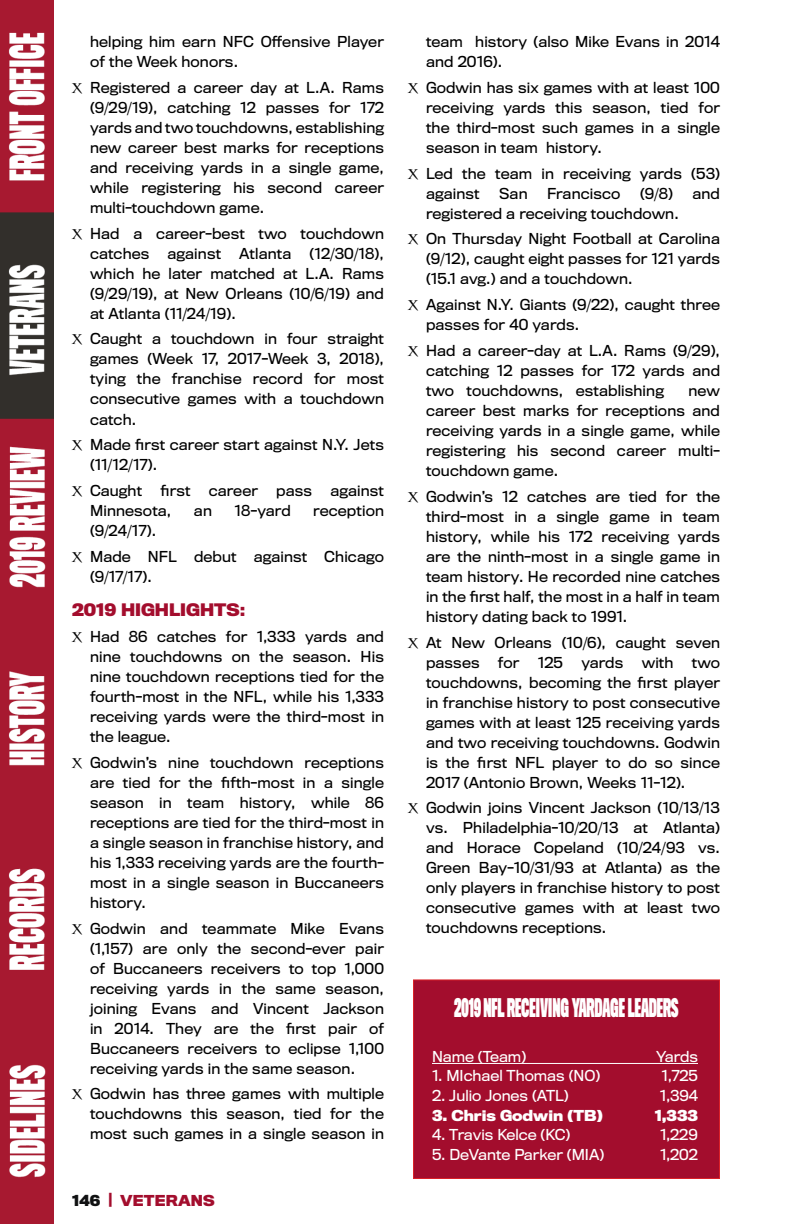
<style>
.page{position:relative;width:792px;height:1224px;background:#fff}
.page>*{position:absolute;margin:0;border:0;box-sizing:border-box;transform-origin:0 0}
.Draft_Pick_Player_Na{font:800 20px "TB Vibrance";letter-spacing:-.02em;color:#fff}
.Player_headers{font:700 16px "Titling Gothic FB";color:#a30d2d}
.t1{font:14px/20px "Titling Gothic FB";letter-spacing:.01em;color:#000;text-align:justify}
.Draft_Pick_Player_Na-2{font:14px "Titling Gothic FB";color:#fff}
.Draft_Pick_Player_Na-3{font:700 14px "Titling Gothic FB";color:#fff}
.t2{font:700 14px "Titling Gothic FB";letter-spacing:.01em;color:#a30d2d}
.s1{font-family:"Charlemagne Std";font-weight:700}
.s2{color:#101112}
</style>
<div class="page">
<div style="left:414px;top:980px;width:306px;height:198px;background:#a30d2d"></div>
<hr style="left:432px;top:1063px;width:266px;height:1px;background:#fff">
<div style="left:413px;top:979px;width:307px;height:200px;border:1px solid #da2128"></div>
<img style="left:0;top:0;width:54px;height:1224px">
<p class="t1" style="left:90px;top:32px;width:295px">helping him earn NFC Offensive Player of the Week honors.</p>
<p class="t1" style="left:90px;top:77px;width:296px;text-indent:-18px"><span class="s1">X</span> Registered a career day at L.A. Rams (9/29/19), catching 12 passes for 172 yards and two touchdowns, establishing new career best marks for receptions and receiving yards in a single game, while registering his second career multi-touchdown game.</p>
<p class="t1" style="left:90px;top:223px;width:296px;text-indent:-18px"><span class="s1">X</span> Had a career-best two touchdown catches</p>
<p class="t1" style="left:90px;top:243px;width:296px;text-indent:219px">(12/30/18), which he later matched at L.A. Rams (9/29/19), at New Orleans (10/6/19) and at Atlanta (11/24/19).</p>
<p class="t1" style="left:90px;top:329px;width:296px;text-indent:-18px"><span class="s1">X</span> Caught a touchdown in four straight games (Week 17, 2017-Week 3, 2018), tying the franchise record for most consecutive games with a touchdown catch.</p>
<p class="t1" style="left:90px;top:435px;width:296px;text-indent:-18px"><span class="s1">X</span> Made first career start against N.Y. Jets (11/12/17).</p>
<p class="t1" style="left:72px;top:481px;width:72px"><span class="s1">X</span> Caught</p>
<p class="t1" style="left:160px;top:481px;width:32px">first</p>
<p class="t1" style="left:209px;top:481px;width:51px">career</p>
<p class="t1" style="left:276px;top:481px;width:37px">pass</p>
<p class="t1" style="left:330px;top:481px;width:55px">against</p>
<p class="t1" style="left:90px;top:501px;width:83px">Minnesota,</p>
<p class="t1" style="left:194px;top:501px;width:20px">an</p>
<p class="t1" style="left:235px;top:501px;width:58px">18-yard</p>
<p class="t1" style="left:313px;top:501px;width:72px">reception</p>
<p class="t1" style="left:90px;top:521px;width:68px">(9/24/17).</p>
<p class="t1" style="left:90px;top:546px;width:295px;text-indent:-18px"><span class="s1">X</span> Made NFL debut against Chicago (9/17/17).</p>
<p class="Player_headers" style="left:72px;top:599px;width:175px">2019 HIGHLIGHTS:</p>
<p class="t1" style="left:90px;top:627px;width:295px;text-indent:-18px"><span class="s1">X</span> Had 86 catches for 1,333 yards and nine touchdowns on the season. His nine touchdown receptions tied for the fourth-most in the NFL, while his 1,333 receiving yards were the third-most in the league.</p>
<p class="t1" style="left:90px;top:752px;width:296px;text-indent:-18px"><span class="s1">X</span> Godwin’s nine touchdown receptions are tied for the fifth-most in a single season in team history, while 86 receptions are tied for the third-most in a single season in franchise history, and his 1,333 receiving yards are the fourth&shy;most in a single season in Buccaneers history.</p>
<p class="t1" style="left:90px;top:918px;width:296px;text-indent:-18px"><span class="s1">X</span> Godwin and teammate Mike Evans (1,157) are only the second-ever pair of Buccaneers receivers to top 1,000 receiving yards in the same season, joining Evans and Vincent Jackson in 2014. They are the first pair of Buccaneers receivers to eclipse 1,100 receiving yards in the same season.</p>
<p class="t1" style="left:90px;top:1084px;width:296px;text-indent:-18px"><span class="s1">X</span> Godwin has three games with multiple touchdowns this season, tied for the most such games in a single season in</p>
<p class="t1" style="left:168px;top:243px;width:55px">against</p>
<p class="t1" style="left:239px;top:243px;width:54px">Atlanta</p>
<p class="t2" style="left:72px;top:1192px;width:144px"><span class="s2">146</span> | VETERANS</p>
<p class="t1" style="left:426px;top:32px;width:296px">team history (also Mike Evans in 2014 and 2016).</p>
<p class="t1" style="left:426px;top:77px;width:296px;text-indent:-18px"><span class="s1">X</span> Godwin has six games with at least 100 receiving yards this season, tied for the third-most such games in a single season in team history.</p>
<p class="t1" style="left:426px;top:163px;width:296px;text-indent:-18px"><span class="s1">X</span> Led the team in receiving yards (53) against</p>
<p class="t1" style="left:499px;top:183px;width:30px">San</p>
<p class="t1" style="left:547px;top:183px;width:75px">Francisco</p>
<p class="t1" style="left:640px;top:183px;width:34px">(9/8)</p>
<p class="t1" style="left:693px;top:183px;width:29px">and</p>
<p class="t1" style="left:426px;top:203px;width:254px">registered a receiving touchdown.</p>
<p class="t1" style="left:426px;top:229px;width:296px;text-indent:-18px"><span class="s1">X</span> On Thursday Night Football at Carolina (9/12), caught eight passes for 121 yards (15.1 avg.) and a touchdown.</p>
<p class="t1" style="left:426px;top:295px;width:295px;text-indent:-18px"><span class="s1">X</span> Against N.Y. Giants (9/22), caught three passes for 40 yards.</p>
<p class="t1" style="left:426px;top:341px;width:296px;text-indent:-18px"><span class="s1">X</span> Had a career-day at L.A. Rams (9/29), catching 12 passes for 172 yards and two touchdowns, establishing</p>
<p class="t1" style="left:426px;top:381px;width:296px;text-indent:263px">new career best marks for receptions and receiving yards in a single game, while registering his second career multi&shy;touchdown game.</p>
<p class="t1" style="left:426px;top:486px;width:296px;text-indent:-18px"><span class="s1">X</span> Godwin’s 12 catches are tied for the third-most in a single game in team history, while his 172 receiving yards are the ninth-most in a single game in team history. He recorded nine catches in the first half, the most in a half in team history dating back to 1991.</p>
<p class="t1" style="left:426px;top:632px;width:296px;text-indent:-18px"><span class="s1">X</span> At New Orleans (10/6), caught seven passes</p>
<p class="t1" style="left:498px;top:652px;width:23px">for</p>
<p class="t1" style="left:538px;top:652px;width:27px">125</p>
<p class="t1" style="left:581px;top:652px;width:44px">yards</p>
<p class="t1" style="left:642px;top:652px;width:33px">with</p>
<p class="t1" style="left:426px;top:652px;width:296px;text-indent:266px">two touchdowns, becoming the first player in franchise history to post consecutive games with at least 125 receiving yards and two receiving touchdowns. Godwin is the first NFL player to do so since 2017 (Antonio Brown, Weeks 11-12).</p>
<p class="t1" style="left:426px;top:798px;width:296px;text-indent:-18px"><span class="s1">X</span> Godwin joins Vincent Jackson (10/13/13 vs. Philadelphia-10/20/13 at Atlanta) and Horace Copeland (10/24/93 vs.<br>Green Bay-10/31/93 at Atlanta) as the only players in franchise history to post consecutive games with at least two touchdowns receptions.</p>
<p class="Draft_Pick_Player_Na" style="left:454px;top:994px;width:226px">2019 NFL RECEIVING YARDAGE LEADERS</p>
<p class="Draft_Pick_Player_Na-2" style="left:432px;top:1048px;width:96px">Name (Team)</p>
<p class="Draft_Pick_Player_Na-2" style="left:656px;top:1048px;width:43px">Yards</p>
<p class="Draft_Pick_Player_Na-2" style="left:432px;top:1068px;width:170px">1. MIchael Thomas (NO)</p>
<p class="Draft_Pick_Player_Na-2" style="left:662px;top:1068px;width:38px">1,725</p>
<p class="Draft_Pick_Player_Na-2" style="left:432px;top:1087px;width:138px">2. Julio Jones (ATL)</p>
<p class="Draft_Pick_Player_Na-2" style="left:660px;top:1087px;width:40px">1,394</p>
<p class="Draft_Pick_Player_Na-3" style="left:432px;top:1106px;width:172px">3. Chris Godwin (TB)</p>
<p class="Draft_Pick_Player_Na-3" style="left:655px;top:1106px;width:45px">1,333</p>
<p class="Draft_Pick_Player_Na-2" style="left:432px;top:1127px;width:140px">4. Travis Kelce (KC)</p>
<p class="Draft_Pick_Player_Na-2" style="left:660px;top:1127px;width:39px">1,229</p>
<p class="Draft_Pick_Player_Na-2" style="left:432px;top:1146px;width:174px">5. DeVante Parker (MIA)</p>
<p class="Draft_Pick_Player_Na-2" style="left:660px;top:1146px;width:39px">1,202</p>
</div>
